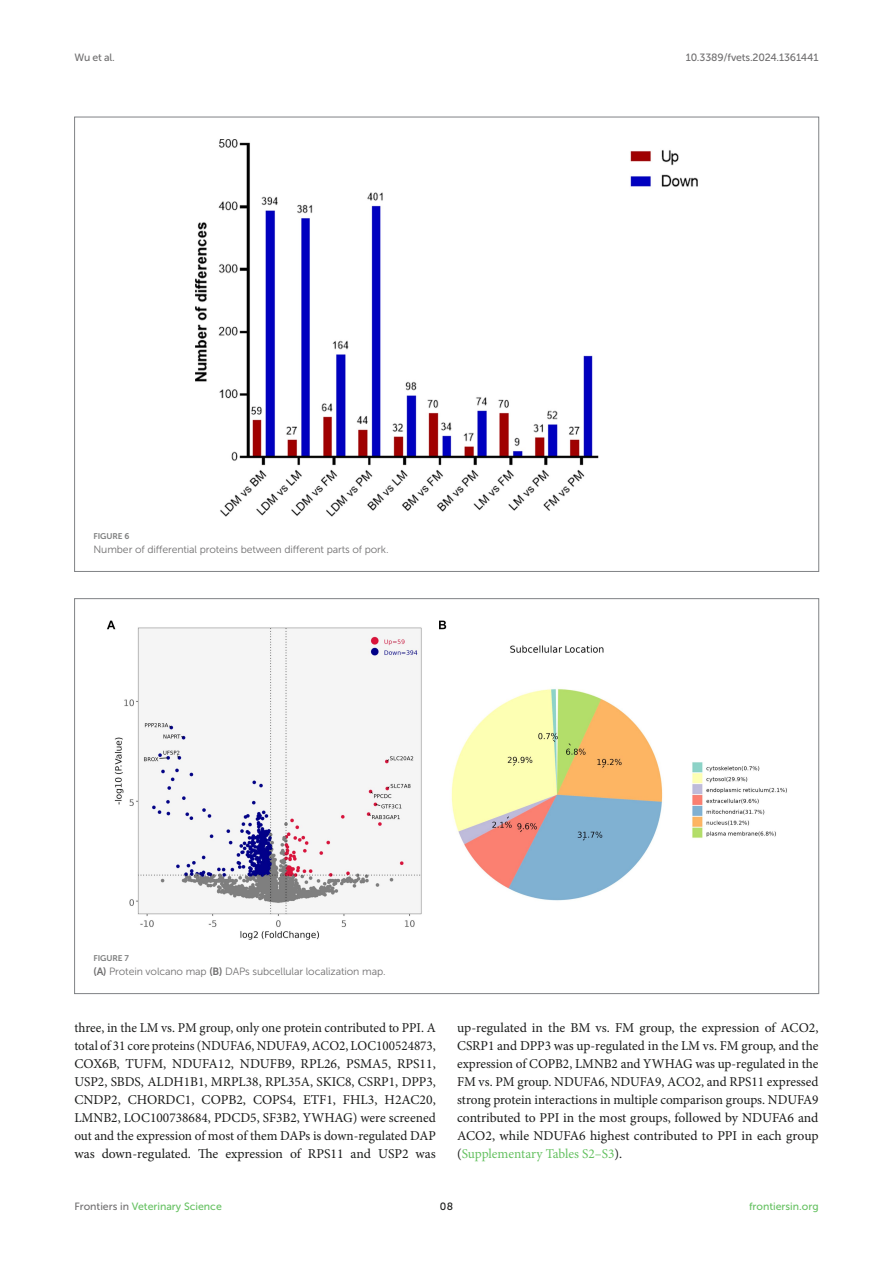
<style>
.page{position:relative;width:893px;height:1263px;background:#fff}
.page>*{position:absolute;margin:0;border:0;box-sizing:border-box;transform-origin:0 0}
.TEXT{font:13.5px/18px "Minion Pro";color:#1b1c1b;text-align:justify}
.FIG_LEG{font:10.5px "Museo Sans 300";letter-spacing:-.01em;color:#706f70}
.t1{font:10.5px "Museo Sans 500";color:#65c161}
.t2{font:10.5px "Museo Sans 500";letter-spacing:-.015em;color:#706f70}
.t3{font:10.5px "Museo Sans 500";color:#1b1c1b}
.FIG_HD{font:8.25px "Museo Sans 700";letter-spacing:-.01em;color:#7e7f7f}
.s1{font-family:"Museo Sans 700"}
.s2{color:#65c161}
.s3{color:#706f70}
</style>
<div class="page">
<img style="left:195px;top:139px;width:503px;height:378px">
<img style="left:107px;top:620px;width:680px;height:320px">
<p class="t2" style="left:74px;top:51px;width:42px">Wu et al.</p>
<p class="t2" style="left:686px;top:51px;width:134px">10.3389/fvets.2024.1361441</p>
<p class="FIG_HD" style="left:94px;top:532px;width:37px">FIGURE 6</p>
<p class="FIG_LEG" style="left:94px;top:543px;width:297px">Number of differential proteins between different parts of pork.</p>
<p class="FIG_HD" style="left:94px;top:954px;width:37px">FIGURE 7</p>
<p class="FIG_LEG" style="left:94px;top:965px;width:294px"><span class="s1">(A)</span> Protein volcano map <span class="s1">(B)</span> DAPs subcellular localization map.</p>
<p class="TEXT" style="left:74px;top:1019px;width:363px">three, in the LM vs. PM group, only one protein contributed to PPI. A total of 31 core proteins (NDUFA6, NDUFA9, ACO2, LOC100524873, COX6B, TUFM, NDUFA12, NDUFB9, RPL26, PSMA5, RPS11, USP2, SBDS, ALDH1B1, MRPL38, RPL35A, SKIC8, CSRP1, DPP3, CNDP2, CHORDC1, COPB2, COPS4, ETF1, FHL3, H2AC20, LMNB2, LOC100738684, PDCD5, SF3B2, YWHAG) were screened out and the expression of most of them DAPs is down-regulated DAP was down-regulated. The expression of RPS11 and USP2 was</p>
<p class="TEXT" style="left:457px;top:1019px;width:363px">up-regulated in the BM vs. FM group, the expression of ACO2, CSRP1 and DPP3 was up-regulated in the LM vs. FM group, and the expression of COPB2, LMNB2 and YWHAG was up-regulated in the FM vs. PM group. NDUFA6, NDUFA9, ACO2, and RPS11 expressed strong protein interactions in multiple comparison groups. NDUFA9 contributed to PPI in the most groups, followed by NDUFA6 and ACO2, while NDUFA6 highest contributed to PPI in each group (<span class="s2">Supplementary Tables S2–S3</span>).</p>
<p class="t1" style="left:74px;top:1200px;width:149px"><span class="s3">Frontiers in</span> Veterinary Science</p>
<p class="t3" style="left:440px;top:1200px;width:15px">08</p>
<p class="t1" style="left:749px;top:1200px;width:71px">frontiersin.org</p>
</div>
